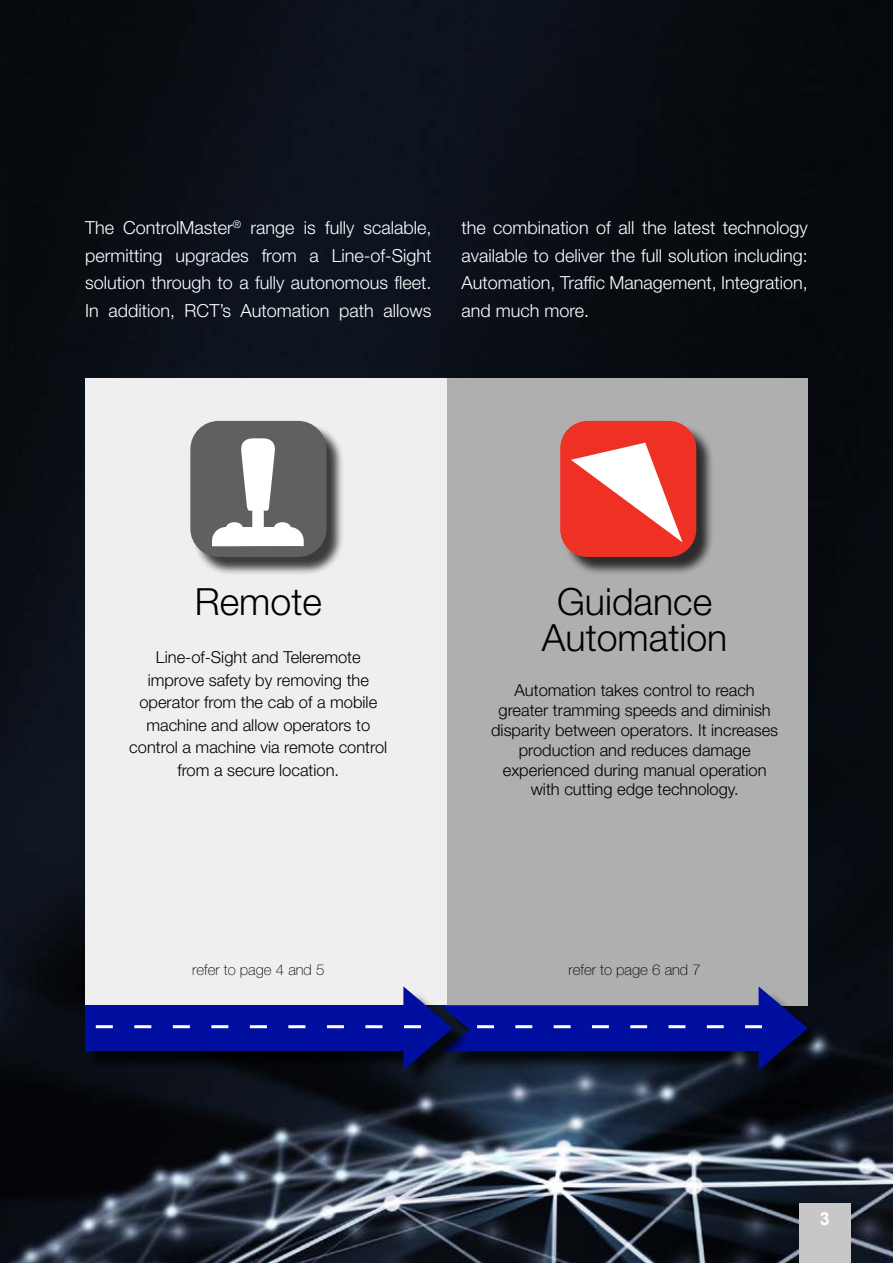
<style>
.page{position:relative;width:893px;height:1263px;background:#fff}
.page>*{position:absolute;margin:0;border:0;box-sizing:border-box;transform-origin:0 0}
.t1{font:300 37.5px/36px "Helvetica Neue LT Std";color:#000;text-align:center}
.t2{font:300 18px/27.6px "Helvetica Neue LT Std";color:#fff;text-align:justify}
.t3{font:700 18px "Arial";color:#fff}
.t4{font:300 16.5px/19.8px "Helvetica Neue LT Std";color:#000;text-align:center}
.t5{font:100 15px "Helvetica Neue LT Std";color:#000}
</style>
<div class="page">
<img style="left:0;top:0;width:893px;height:1263px">
<div style="left:446px;top:378px;width:362px;height:628px;background:#afafb0"></div>
<div style="left:444px;top:990px;width:382px;height:97px;background:#000;opacity:.75"></div>
<div style="left:85px;top:378px;width:361px;height:627px;background:#efefef"></div>
<div style="left:192px;top:423px;width:153px;height:152px;background:#000;opacity:.75"></div>
<div style="left:190px;top:421px;width:136px;height:136px;background:#5f6062;border-radius:28px"></div>
<div style="left:562px;top:423px;width:153px;height:152px;background:#000;opacity:.75"></div>
<div style="left:560px;top:421px;width:136px;height:136px;background:#ee3124;border-radius:28px"></div>
<div style="left:87px;top:990px;width:383px;height:97px;background:#000;opacity:.75"></div>
<svg style="left:85px;top:986px;width:723px;height:84px"></svg>
<div style="left:799px;top:1203px;width:51px;height:60px;background:#c7c7c8"></div>
<p class="t2" style="left:85px;top:213px;width:348px">The ControlMaster<sup>®</sup> range is fully scalable, permitting upgrades from a Line-of-Sight solution through to a fully autonomous fleet.<br>In addition, RCT’s Automation path allows</p>
<p class="t2" style="left:461px;top:213px;width:348px">the combination of all the latest technology available to deliver the full solution including:<br>Automation, Traffic Management, Integration, and much more.</p>
<h1 class="t1" style="left:195px;top:583px;width:129px">Remote</h1>
<p class="t4" style="left:129px;top:646px;width:260px;line-height:22.5px">Line-of-Sight and Teleremote improve safety by removing the operator from the cab of a mobile machine and allow operators to control a machine via remote control from a secure location.</p>
<h1 class="t1" style="left:542px;top:583px;width:187px">Guidance<br>Automation</h1>
<p class="t4" style="left:491px;top:680px;width:288px">Automation takes control to reach greater tramming speeds and diminish disparity between operators. It increases production and reduces damage experienced during manual operation with cutting edge technology.</p>
<p class="t5" style="left:192px;top:961px;width:134px">refer to page 4 and 5</p>
<p class="t5" style="left:568px;top:961px;width:134px">refer to page 6 and 7</p>
<p class="t3" style="left:820px;top:1206px;width:12px">3</p>
</div>
